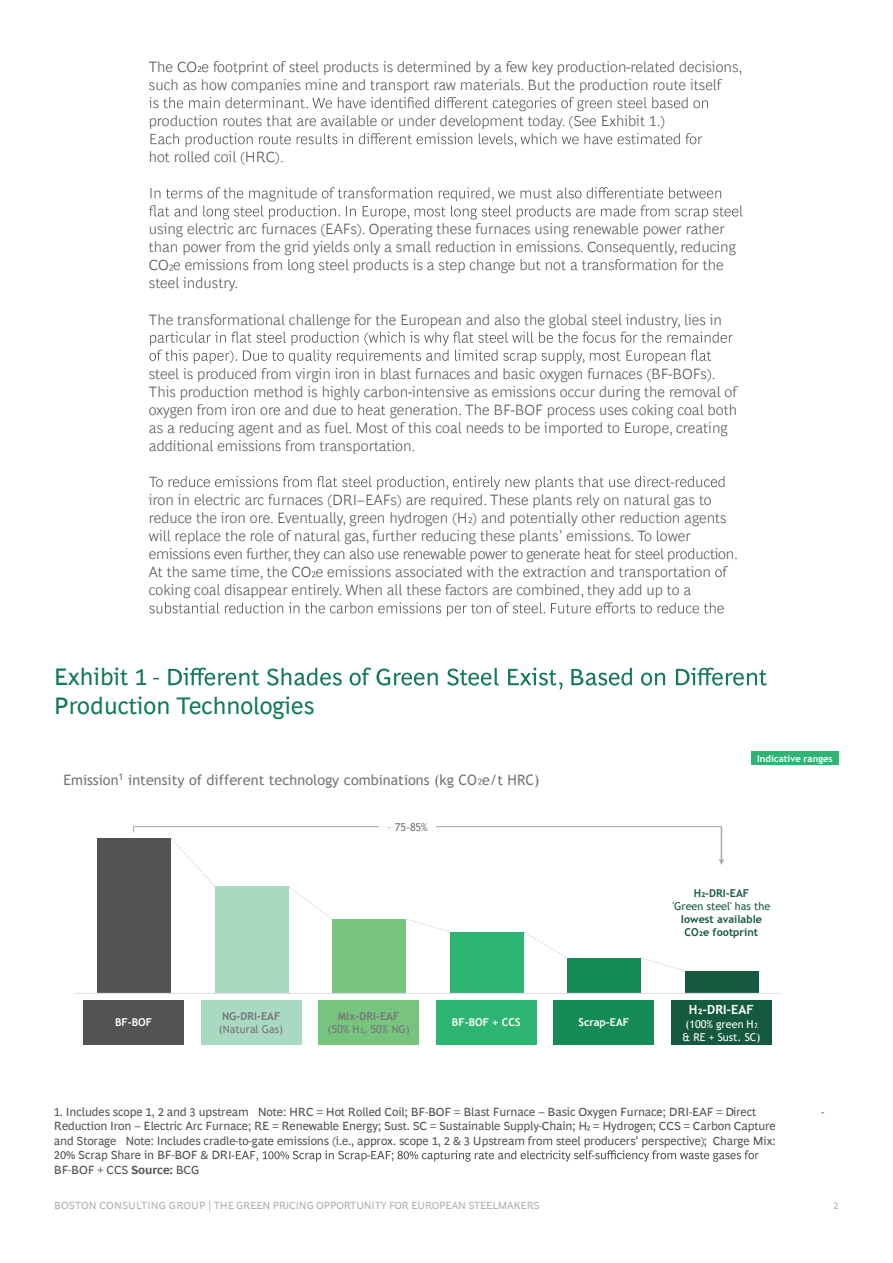
<style>
.page{position:relative;width:893px;height:1263px;background:#fff}
.page>*{position:absolute;margin:0;border:0;box-sizing:border-box;transform-origin:0 0}
.t1{font:24px/28.8px "Henderson BCG Sans";color:#127b56}
.t2{font:300 15px/18px "Henderson BCG Sans";color:#525353}
.t3{font:14.4px "Trebuchet MS";color:#757679}
.t4{font:700 12.6px "Trebuchet MS";color:#fff}
.t5{font:12px/14.4px "Henderson BCG Sans";letter-spacing:-.01em;color:#525353}
.t6{font:700 10.8px/13px "Trebuchet MS";color:#15593f;text-align:center}
.t7{font:10.8px "Trebuchet MS";color:#757679}
.t8{font:700 10.8px "Trebuchet MS";color:#fff}
.t9{font:10.8px/13px "Trebuchet MS";color:#fff}
.t10{font:700 10.8px "Trebuchet MS";color:#757679}
.t11{font:10.8px "Trebuchet MS";letter-spacing:.005em;color:#15593f}
.t12{font:10.5px "Henderson BCG Sans";letter-spacing:-.015em;color:#b1b1b1}
.t13{font:700 9.6px "Trebuchet MS";color:#fff}
.s1{font-weight:700}
</style>
<div class="page">
<svg style="left:198px;top:66px;width:3px;height:6px"></svg>
<svg style="left:149px;top:97px;width:559px;height:14px"></svg>
<svg style="left:151px;top:133px;width:551px;height:14px"></svg>
<svg style="left:149px;top:187px;width:594px;height:33px"></svg>
<svg style="left:169px;top:265px;width:4px;height:5px"></svg>
<svg style="left:149px;top:332px;width:584px;height:32px"></svg>
<svg style="left:149px;top:476px;width:575px;height:14px"></svg>
<svg style="left:468px;top:517px;width:4px;height:6px"></svg>
<svg style="left:312px;top:571px;width:4px;height:6px"></svg>
<svg style="left:149px;top:602px;width:575px;height:14px"></svg>
<svg style="left:168px;top:667px;width:599px;height:22px"></svg>
<svg style="left:587px;top:1125px;width:3px;height:5px"></svg>
<svg style="left:229px;top:1150px;width:530px;height:12px"></svg>
<div style="left:201px;top:1000px;width:100px;height:45px;background:#aad9c2"></div>
<div style="left:751px;top:751px;width:87px;height:14px;background:#2eb573"></div>
<svg style="left:478px;top:778px;width:4px;height:6px"></svg>
<svg style="left:523px;top:932px;width:44px;height:26px"></svg>
<svg style="left:406px;top:918px;width:44px;height:14px"></svg>
<svg style="left:171px;top:838px;width:44px;height:49px"></svg>
<svg style="left:641px;top:957px;width:44px;height:14px"></svg>
<svg style="left:288px;top:886px;width:44px;height:33px"></svg>
<div style="left:97px;top:954px;width:74px;height:39px;background:#535356"></div>
<div style="left:215px;top:954px;width:73px;height:39px;background:#aad9c2"></div>
<div style="left:332px;top:961px;width:74px;height:32px;background:#77c47f"></div>
<div style="left:450px;top:954px;width:73px;height:39px;background:#2eb573"></div>
<div style="left:567px;top:980px;width:74px;height:13px;background:#168b56"></div>
<div style="left:685px;top:980px;width:73px;height:13px;background:#15593f"></div>
<div style="left:215px;top:935px;width:73px;height:19px;background:#aad9c2"></div>
<div style="left:332px;top:941px;width:74px;height:20px;background:#77c47f"></div>
<div style="left:567px;top:967px;width:74px;height:13px;background:#168b56"></div>
<div style="left:97px;top:838px;width:74px;height:116px;background:#535356"></div>
<div style="left:215px;top:886px;width:73px;height:49px;background:#aad9c2"></div>
<div style="left:332px;top:919px;width:74px;height:22px;background:#77c47f"></div>
<div style="left:450px;top:932px;width:73px;height:22px;background:#2eb573"></div>
<div style="left:567px;top:958px;width:74px;height:9px;background:#168b56"></div>
<div style="left:685px;top:971px;width:73px;height:9px;background:#15593f"></div>
<hr style="left:75px;top:993px;width:705px;height:1px;background:#dcdddf">
<div style="left:553px;top:1000px;width:101px;height:45px;background:#168b56"></div>
<div style="left:83px;top:1000px;width:101px;height:45px;background:#535356"></div>
<div style="left:671px;top:1000px;width:101px;height:45px;background:#15593f"></div>
<svg style="left:698px;top:1008px;width:4px;height:6px"></svg>
<div style="left:318px;top:1000px;width:101px;height:45px;background:#77c47f"></div>
<svg style="left:701px;top:892px;width:4px;height:5px"></svg>
<svg style="left:699px;top:931px;width:4px;height:5px"></svg>
<div style="left:436px;top:1000px;width:101px;height:45px;background:#2eb573"></div>
<hr style="left:134px;top:826px;width:587px;height:1px;background:#a8aaad">
<hr style="left:721px;top:827px;width:1px;height:33px;background:#a8aaad">
<svg style="left:719px;top:859px;width:5px;height:6px"></svg>
<div style="left:379px;top:820px;width:57px;height:13px;background:#fff"></div>
<p class="t2" style="left:149px;top:57px;width:595px">The CO e footprint of steel products is determined by a few key production-related decisions, such as how companies mine and transport raw materials. But the production route itself</p>
<p class="t2" style="left:149px;top:111px;width:518px">production routes that are available or under development today. (See Exhibit 1.)</p>
<p class="t2" style="left:149px;top:147px;width:137px">hot rolled coil (HRC).</p>
<p class="t2" style="left:149px;top:219px;width:589px">using electric arc furnaces (EAFs). Operating these furnaces using renewable power rather than power from the grid yields only a small reduction in emissions. Consequently, reducing CO e emissions from long steel products is a step change but not a transformation for the steel industry.</p>
<p class="t2" style="left:149px;top:309px;width:575px">The transformational challenge for the European and also the global steel industry, lies in</p>
<p class="t2" style="left:149px;top:363px;width:590px">steel is produced from virgin iron in blast furnaces and basic oxygen furnaces (BF-BOFs).<br>This production method is highly carbon-intensive as emissions occur during the removal of oxygen from iron ore and due to heat generation. The BF-BOF process uses coking coal both as a reducing agent and as fuel. Most of this coal needs to be imported to Europe, creating additional emissions from transportation.</p>
<p class="t2" style="left:149px;top:490px;width:591px">iron in electric arc furnaces (DRI–EAFs) are required. These plants rely on natural gas to reduce the iron ore. Eventually, green hydrogen (H ) and potentially other reduction agents will replace the role of natural gas, further reducing these plants’ emissions. To lower emissions even further, they can also use renewable power to generate heat for steel production.<br>At the same time, the CO e emissions associated with the extraction and transportation of coking coal disappear entirely. When all these factors are combined, they add up to a</p>
<h1 class="t1" style="left:54px;top:661px;width:262px">Exhibit 1 -<br>Production Technologies</h1>
<p class="t3" style="left:63px;top:770px;width:477px">Emission<sup>1</sup> intensity of different technology combinations (kg CO e/t HRC)</p>
<p class="t7" style="left:387px;top:820px;width:42px">– 75-85%</p>
<p class="t10" style="left:222px;top:1009px;width:60px">NG-DRI-EAF</p>
<p class="t7" style="left:219px;top:1022px;width:66px">(Natural Gas)</p>
<p class="t10" style="left:338px;top:1009px;width:63px">Mix-DRI-EAF</p>
<p class="t7" style="left:327px;top:1022px;width:84px">(50% H , 50% NG)</p>
<p class="t8" style="left:115px;top:1016px;width:39px">BF-BOF</p>
<p class="t8" style="left:578px;top:1016px;width:52px">Scrap-EAF</p>
<p class="t8" style="left:452px;top:1016px;width:70px">BF-BOF + CCS</p>
<p class="t13" style="left:757px;top:752px;width:77px">Indicative ranges</p>
<p class="t6" style="left:694px;top:886px;width:57px">H -DRI-EAF</p>
<p class="t11" style="left:672px;top:899px;width:99px">'Green steel' has the</p>
<p class="t6" style="left:681px;top:912px;width:83px">lowest available<br>CO e footprint</p>
<p class="t4" style="left:689px;top:1002px;width:66px">H -DRI-EAF</p>
<p class="t9" style="left:683px;top:1017px;width:79px">(100% green H &amp; RE + Sust. SC)</p>
<p class="t5" style="left:54px;top:1104px;width:723px">1. Includes scope 1, 2 and 3 upstream Note: HRC = Hot Rolled Coil; BF-BOF = Blast Furnace – Basic Oxygen Furnace; DRI-EAF = Direct Reduction Iron – Electric Arc Furnace; RE = Renewable Energy; Sust. SC = Sustainable Supply-Chain; H = Hydrogen; CCS = Carbon Capture and Storage Note: Includes cradle-to-gate emissions (i.e., approx. scope 1, 2 &amp; 3 Upstream from steel producers' perspective); Charge Mix:<br>20% Scrap Share in BF-BOF &amp; DR<br>BF-BOF + CCS <span class="s1">Source:</span> BCG</p>
<p class="t5" style="left:821px;top:1104px;width:5px">-</p>
<p class="t12" style="left:54px;top:1197px;width:487px">BOSTON CONSULTING GROUP | THE GREEN PRICING OPPORTUNITY FOR EUROPEAN STEELMAKERS</p>
<p class="t12" style="left:833px;top:1197px;width:7px">2</p>
</div>
